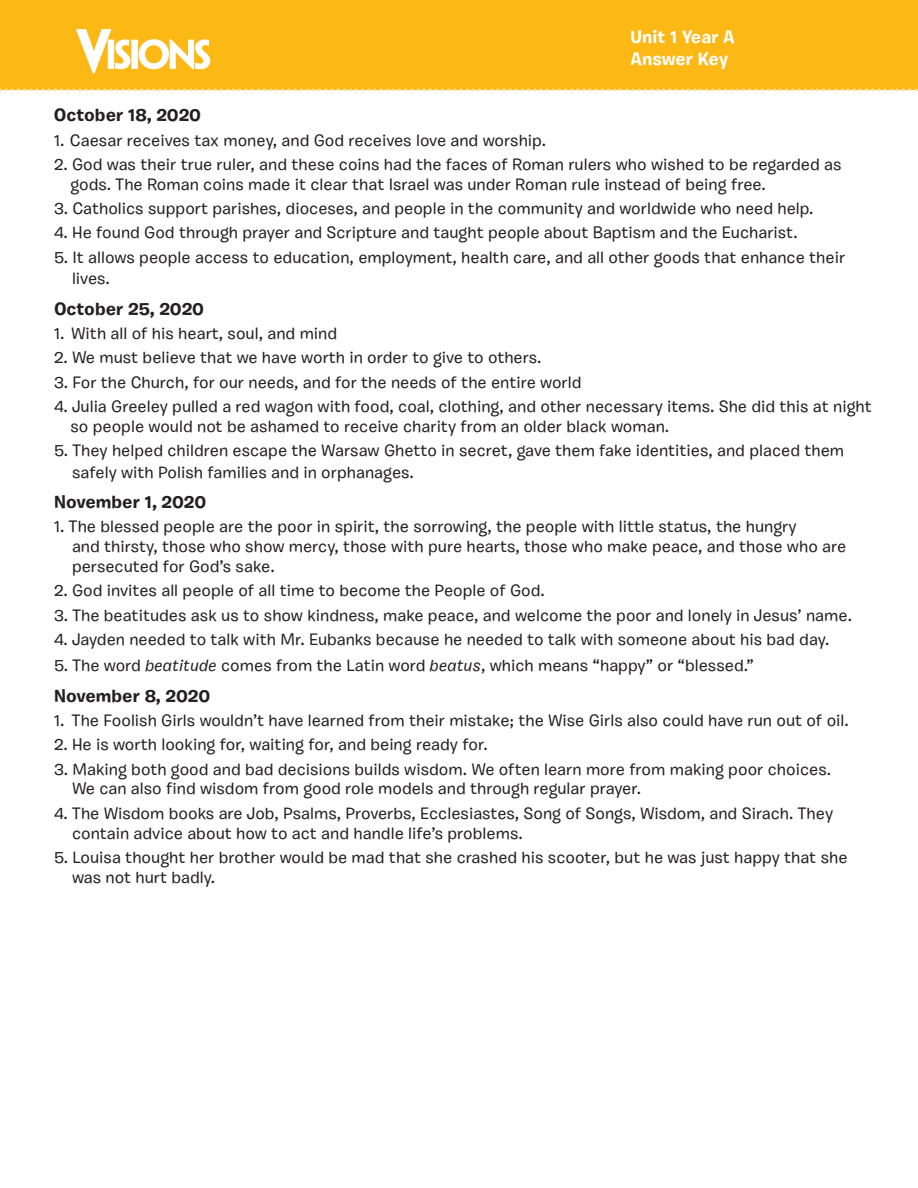
<style>
.page{position:relative;width:918px;height:1188px;background:#fff}
.page>*{position:absolute;margin:0;border:0;box-sizing:border-box;transform-origin:0 0}
.t1{font:700 18px "Burbank Small";color:#231f20}
.t2{font:700 18px/21.6px "Burbank Small";color:#fff}
.t3{font:500 16.5px/19.8px "Burbank Small";color:#231f20}
.s1{font-style:italic}
</style>
<div class="page">
<div style="left:0;top:0;width:918px;height:90px;background:#fcb814"></div>
<svg style="left:0;top:88px;width:918px;height:3px"></svg>
<svg style="left:76px;top:29px;width:134px;height:44px"></svg>
<p class="t2" style="left:630px;top:26px;width:106px">Unit 1 Year A<br>Answer Key</p>
<p class="t1" style="left:54px;top:104px;width:149px">October 18, 2020</p>
<p class="t3" style="left:54px;top:130px;width:494px">1. Caesar receives tax money, and God receives love and worship.</p>
<p class="t3" style="left:70px;top:154px;width:773px;text-indent:-16px">2. God was their true ruler, and these coins had the faces of Roman rulers who wished to be regarded as gods. The Roman coins made it clear that Israel was under Roman rule instead of being free.</p>
<p class="t3" style="left:54px;top:198px;width:761px">3. Catholics support parishes, dioceses, and people in the community and worldwide who need help.</p>
<p class="t3" style="left:54px;top:223px;width:745px">4. He found God through prayer and Scripture and taught people about Baptism and the Eucharist.</p>
<p class="t3" style="left:72px;top:246px;width:775px;line-height:21.6px;text-indent:-18px">5. It allows people access to education, employment, health care, and all other goods that enhance their lives.</p>
<p class="t1" style="left:54px;top:297px;width:152px">October 25, 2020</p>
<p class="t3" style="left:54px;top:323px;width:285px">1. With all of his heart, soul, and mind</p>
<p class="t3" style="left:54px;top:348px;width:489px">2. We must believe that we have worth in order to give to others.</p>
<p class="t3" style="left:54px;top:372px;width:529px">3. For the Church, for our needs, and for the needs of the entire world</p>
<p class="t3" style="left:70px;top:396px;width:803px;text-indent:-16px">4. Julia Greeley pulled a red wagon with food, coal, clothing, and other necessary items. She did this at night so people would not be ashamed to receive charity from an older black woman.</p>
<p class="t3" style="left:72px;top:440px;width:774px;line-height:21.6px;text-indent:-18px">5. They helped children escape the Warsaw Ghetto in secret, gave them fake identities, and placed them safely with Polish families and in orphanages.</p>
<p class="t1" style="left:54px;top:491px;width:154px">November 1, 2020</p>
<p class="t3" style="left:72px;top:517px;width:776px;text-indent:-18px">1. The blessed people are the poor in spirit, the sorrowing, the people with little status, the hungry<br>and thirsty, those who show mercy, those with pure hearts, those who make peace, and those who are persecuted for God’s sake.</p>
<p class="t3" style="left:54px;top:581px;width:492px">2. God invites all people of all time to become the People of God.</p>
<p class="t3" style="left:54px;top:605px;width:800px">3. The beatitudes ask us to show kindness, make peace, and welcome the poor and lonely in Jesus’ name.</p>
<p class="t3" style="left:54px;top:629px;width:777px">4. Jayden needed to talk with Mr. Eubanks because he needed to talk with someone about his bad day.</p>
<p class="t3" style="left:54px;top:656px;width:701px">5. The word <span class="s1">beatitude</span> comes from the Latin word <span class="s1">beatus</span>, which means “happy” or “blessed.”</p>
<p class="t1" style="left:54px;top:684px;width:158px">November 8, 2020</p>
<p class="t3" style="left:54px;top:710px;width:796px">1. The Foolish Girls wouldn’t have learned from their mistake; the Wise Girls also could have run out of oil.</p>
<p class="t3" style="left:54px;top:735px;width:435px">2. He is worth looking for, waiting for, and being ready for.</p>
<p class="t3" style="left:72px;top:759px;width:761px;text-indent:-18px">3. Making both good and bad decisions builds wisdom. We often learn more from making poor choices.<br>We can also find wisdom from good role models and through regular prayer.</p>
<p class="t3" style="left:72px;top:803px;width:763px;text-indent:-18px">4. The Wisdom books are Job, Psalms, Proverbs, Ecclesiastes, Song of Songs, Wisdom, and Sirach. They contain advice about how to act and handle life’s problems.</p>
<p class="t3" style="left:72px;top:847px;width:777px;text-indent:-18px">5. Louisa thought her brother would be mad that she crashed his scooter, but he was just happy that she was not hurt badly.</p>
</div>
